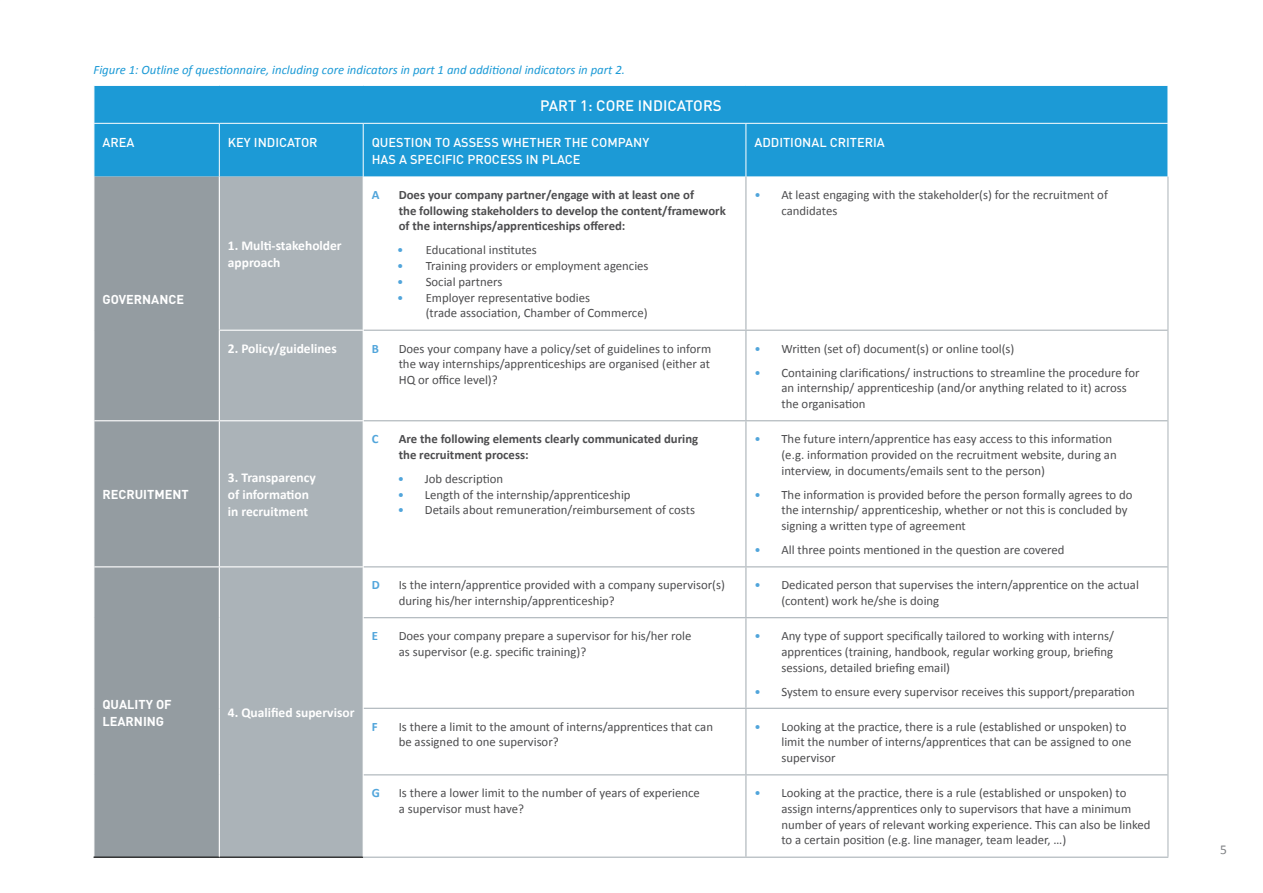
<style>
.page{position:relative;width:1263px;height:893px;background:#fff}
.page>*{position:absolute;margin:0;border:0;box-sizing:border-box;transform-origin:0 0}
.t1{font:500 15px "DIN";color:#fff}
.t2{font:700 13.5px/17.2px "Calibri";color:#fff}
.t3{font:13.5px "Calibri";color:#808285}
.t4{font:12.75px/15.8px "Calibri";color:#4d4d4f}
.t5{font:700 12.75px/15.8px "Calibri";color:#4d4d4f}
.t6{font:500 12.75px "DIN";color:#fff}
.t7{font:italic 12.75px "Calibri";color:#1c9ad6}
.t8{font:700 12.75px/17.2px "DIN";color:#fff}
.t9{font:700 12.75px "Calibri";color:#51a5db}
.s1{color:#51a5db}
</style>
<div class="page">
<div style="left:95px;top:86px;width:1072px;height:91px;background:#1c9ad6"></div>
<div style="left:95px;top:177px;width:124px;height:680px;background:#949ca1"></div>
<div style="left:220px;top:177px;width:143px;height:680px;background:#abb3b8"></div>
<svg style="left:364px;top:177px;width:803px;height:680px"></svg>
<hr style="left:94px;top:123px;width:125px;height:1px;background:#fff">
<hr style="left:219px;top:123px;width:144px;height:1px;background:#fff">
<hr style="left:219px;top:124px;width:1px;height:53px;background:#fff">
<hr style="left:363px;top:123px;width:383px;height:1px;background:#fff">
<hr style="left:363px;top:124px;width:1px;height:53px;background:#fff">
<hr style="left:746px;top:123px;width:422px;height:1px;background:#fff">
<hr style="left:745px;top:124px;width:1px;height:53px;background:#fff">
<hr style="left:1167px;top:177px;width:1px;height:153px;background:#abb3b8">
<hr style="left:1167px;top:330px;width:1px;height:91px;background:#abb3b8">
<hr style="left:1167px;top:421px;width:1px;height:146px;background:#abb3b8">
<hr style="left:1167px;top:567px;width:1px;height:51px;background:#abb3b8">
<hr style="left:1167px;top:618px;width:1px;height:90px;background:#abb3b8">
<hr style="left:1167px;top:708px;width:1px;height:67px;background:#abb3b8">
<hr style="left:1167px;top:775px;width:1px;height:82px;background:#abb3b8">
<hr style="left:94px;top:857px;width:125px;height:1px;background:#000">
<hr style="left:219px;top:857px;width:144px;height:1px;background:#000">
<hr style="left:219px;top:330px;width:145px;height:1px;background:#fff">
<hr style="left:94px;top:420px;width:125px;height:1px;background:#fff">
<hr style="left:219px;top:420px;width:145px;height:1px;background:#fff">
<hr style="left:94px;top:566px;width:125px;height:1px;background:#fff">
<hr style="left:219px;top:566px;width:145px;height:1px;background:#fff">
<hr style="left:745px;top:177px;width:1px;height:153px;background:#abb3b8">
<hr style="left:364px;top:330px;width:382px;height:1px;background:#abb3b8">
<hr style="left:746px;top:330px;width:421px;height:1px;background:#abb3b8">
<hr style="left:745px;top:331px;width:1px;height:89px;background:#abb3b8">
<hr style="left:364px;top:420px;width:382px;height:1px;background:#abb3b8">
<hr style="left:746px;top:420px;width:421px;height:1px;background:#abb3b8">
<hr style="left:745px;top:421px;width:1px;height:145px;background:#abb3b8">
<hr style="left:364px;top:566px;width:382px;height:1px;background:#abb3b8">
<hr style="left:746px;top:566px;width:421px;height:1px;background:#abb3b8">
<hr style="left:745px;top:567px;width:1px;height:50px;background:#abb3b8">
<hr style="left:364px;top:617px;width:382px;height:1px;background:#abb3b8">
<hr style="left:746px;top:617px;width:421px;height:1px;background:#abb3b8">
<hr style="left:745px;top:618px;width:1px;height:90px;background:#abb3b8">
<hr style="left:364px;top:708px;width:382px;height:1px;background:#abb3b8">
<hr style="left:746px;top:708px;width:421px;height:1px;background:#abb3b8">
<hr style="left:745px;top:709px;width:1px;height:65px;background:#abb3b8">
<hr style="left:364px;top:774px;width:382px;height:1px;background:#abb3b8">
<hr style="left:746px;top:774px;width:421px;height:1px;background:#abb3b8">
<hr style="left:745px;top:775px;width:1px;height:82px;background:#abb3b8">
<hr style="left:363px;top:857px;width:383px;height:1px;background:#abb3b8">
<hr style="left:746px;top:857px;width:422px;height:1px;background:#abb3b8">
<p class="t7" style="left:94px;top:61px;width:533px">Figure 1: Outline of questionnaire, including core indicators in part 1 and additional indicators in part 2.</p>
<p class="t1" style="left:540px;top:96px;width:183px">PART 1: CORE INDICATORS</p>
<p class="t6" style="left:102px;top:134px;width:17px">AREA</p>
<p class="t6" style="left:228px;top:134px;width:34px">KEY INDICATOR</p>
<p class="t6" style="left:372px;top:134px;width:25px">QUESTION</p>
<p class="t6" style="left:435px;top:134px;width:27px">TO ASSESS</p>
<p class="t6" style="left:502px;top:134px;width:125px">WHETHER THE COMPAN</p>
<p class="t6" style="left:642px;top:134px;width:8px">Y</p>
<p class="t6" style="left:372px;top:151px;width:47px">HAS ASPECI</p>
<p class="t6" style="left:445px;top:151px;width:31px">FIC PROCESS</p>
<p class="t6" style="left:526px;top:151px;width:40px">IN PLACE</p>
<p class="t8" style="left:102px;top:290px;width:75px">GOVERNANCE</p>
<p class="t2" style="left:228px;top:237px;width:115px">1. Multi-stakeholder approach</p>
<p class="t9" style="left:372px;top:187px;width:9px">A</p>
<p class="t5" style="left:399px;top:187px;width:329px">Does your company partner/engage with at least one of<br>the following stakeholders to develop the content/framework of the internships/apprenticeships offered:</p>
<p class="t4" style="left:397px;top:242px;width:141px"><span class="s1">•</span> Educational institutes</p>
<p class="t4" style="left:397px;top:258px;width:253px"><span class="s1">•</span> Training providers or employment agencies</p>
<p class="t4" style="left:397px;top:274px;width:107px"><span class="s1">•</span> Social partners</p>
<p class="t4" style="left:426px;top:290px;width:223px;text-indent:-28px"><span class="s1">•</span> Employer representative bodies<br>(trade association, Chamber of Commerce)</p>
<p class="t6" style="left:754px;top:134px;width:16px">ADDITIONA</p>
<p class="t6" style="left:819px;top:134px;width:19px">L CRITERIA</p>
<p class="t4" style="left:781px;top:187px;width:328px;text-indent:-27px"><span class="s1">•</span> At least engaging with the stakeholder(s) for the recruitment of candidates</p>
<p class="t8" style="left:102px;top:485px;width:9px">REC</p>
<p class="t8" style="left:126px;top:485px;width:61px">RUITMENT</p>
<p class="t2" style="left:228px;top:340px;width:110px">2. Policy/guidelines</p>
<p class="t9" style="left:372px;top:340px;width:9px">B</p>
<p class="t4" style="left:399px;top:340px;width:314px;text-align:justify">Does your company have a policy/set of guidelines to inform the way internships/apprenticeships are organised (either at HQ or office level)?</p>
<p class="t4" style="left:754px;top:340px;width:262px"><span class="s1">•</span> Written (set of) document(s) or online tool(s)</p>
<p class="t4" style="left:781px;top:364px;width:360px;text-indent:-27px"><span class="s1">•</span> Containing clarifications/ instructions to streamline the procedure for an internship/ apprenticeship (and/or anything related to it) across the organisation</p>
<p class="t2" style="left:228px;top:468px;width:89px">3. Transparency of information in recruitment</p>
<p class="t9" style="left:372px;top:431px;width:8px">C</p>
<p class="t5" style="left:399px;top:431px;width:301px">Are the following elements clearly communicated during the recruitment process:</p>
<p class="t4" style="left:398px;top:471px;width:107px"><span class="s1">•</span> Job description</p>
<p class="t4" style="left:398px;top:486px;width:234px"><span class="s1">•</span> Length of the internship/apprenticeship</p>
<p class="t4" style="left:398px;top:502px;width:299px"><span class="s1">•</span> Details about remuneration/reimbursement of costs</p>
<p class="t4" style="left:781px;top:431px;width:337px;text-indent:-27px"><span class="s1">•</span> The future intern/apprentice has easy access to this information (e.g. information provided on the recruitment website, during an interview, in documents/emails sent to the person)</p>
<p class="t4" style="left:781px;top:486px;width:353px;text-indent:-27px"><span class="s1">•</span> The information is provided before the person formally agrees to do the internship/ apprenticeship, whether or not this is concluded by signing a written type of agreement</p>
<p class="t4" style="left:754px;top:542px;width:312px"><span class="s1">•</span> All three points mentioned in the question are covered</p>
<p class="t8" style="left:102px;top:695px;width:62px">QUALITY OF<br>LEARNI NG</p>
<p class="t2" style="left:228px;top:704px;width:128px">4. Qualified supervisor</p>
<p class="t9" style="left:372px;top:577px;width:10px">D</p>
<p class="t4" style="left:399px;top:577px;width:328px">Is the intern/apprentice provided with a company supervisor(s) during his/her internship/apprenticeship?</p>
<p class="t4" style="left:781px;top:577px;width:359px;text-indent:-27px"><span class="s1">•</span> Dedicated person that supervises the intern/apprentice on the actual (content) work he/she is doing</p>
<p class="t9" style="left:372px;top:628px;width:8px">E</p>
<p class="t4" style="left:399px;top:628px;width:294px">Does your company prepare a supervisor for his/her role as supervisor (e.g. specific training)?</p>
<p class="t4" style="left:781px;top:628px;width:334px;text-align:justify;text-indent:-27px"><span class="s1">•</span> Any type of support specifically tailored to working with interns/ apprentices (training, handbook, regular working group, briefing sessions, detailed briefing email)</p>
<p class="t4" style="left:754px;top:683px;width:382px"><span class="s1">•</span> System to ensure every supervisor receives this support/preparation</p>
<p class="t9" style="left:372px;top:718px;width:7px">F</p>
<p class="t4" style="left:399px;top:718px;width:316px">Is there a limit to the amount of interns/apprentices that can be assigned to one supervisor?</p>
<p class="t4" style="left:781px;top:718px;width:352px;text-indent:-27px"><span class="s1">•</span> Looking at the practice, there is a rule (established or unspoken) to limit the number of interns/apprentices that can be assigned to one supervisor</p>
<p class="t9" style="left:372px;top:785px;width:10px">G</p>
<p class="t4" style="left:399px;top:785px;width:303px">Is there a lower limit to the number of years of experience a supervisor must have?</p>
<p class="t4" style="left:781px;top:785px;width:370px;text-indent:-27px"><span class="s1">•</span> Looking at the practice, there is a rule (established or unspoken) to assign interns/apprentices only to supervisors that have a minimum number of years of relevant working experience. This can also be linked to a certain position (e.g. line manager, team leader, …)</p>
<p class="t3" style="left:1220px;top:841px;width:8px">5</p>
</div>
